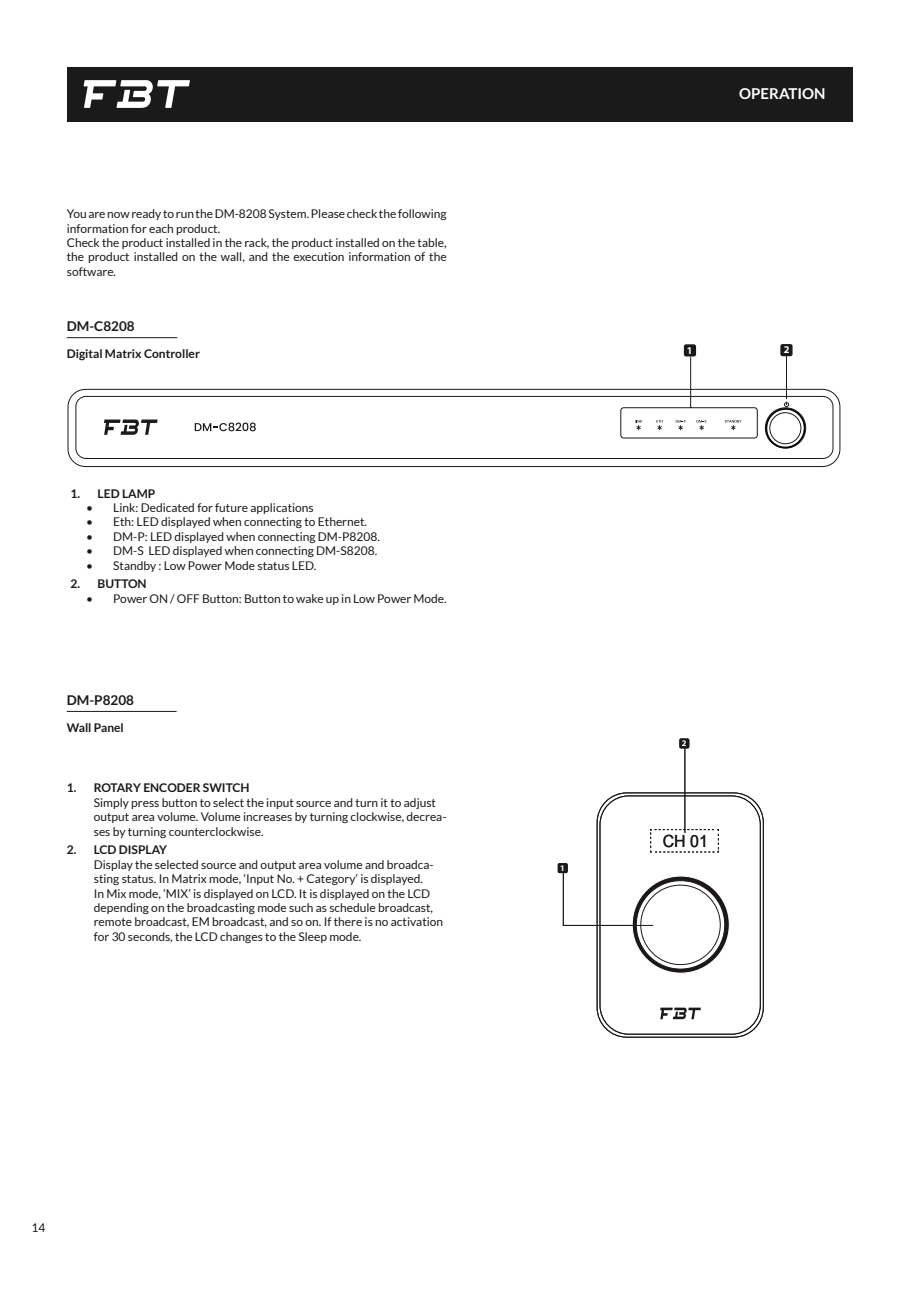
<style>
.page{position:relative;width:919px;height:1289px;background:#fff}
.page>*{position:absolute;margin:0;border:0;box-sizing:border-box;transform-origin:0 0}
.t1{font:16.8px "Arial";color:#1a1a1a;scale:.95 1}
.t2{font:700 15px "Lato";color:#fff}
.t3{font:700 13.5px "Lato";color:#1a1a1a}
.t4{font:12px/14.4px "Lato";color:#1a1a1a}
.t5{font:700 12px "Lato";color:#1a1a1a}
.t6{font:700 10.35px "Myriad Pro";color:#fff}
.t7{font:700 8.55px "Myriad Pro";color:#fff}
</style>
<div class="page">
<div style="left:67px;top:67px;width:785px;height:54px;background:#1a1a1a"></div>
<svg style="left:84px;top:80px;width:106px;height:28px"></svg>
<div style="left:68px;top:389px;width:772px;height:78px;border:1px solid #1a1a1a;border-radius:18px"></div>
<div style="left:76px;top:396px;width:757px;height:62px;border:1px solid #1a1a1a;border-radius:10px"></div>
<div style="left:683px;top:344px;width:13px;height:12px;background:#1a1a1a;border-radius:2px"></div>
<div style="left:780px;top:344px;width:12px;height:12px;background:#1a1a1a;border-radius:2px"></div>
<svg style="left:104px;top:419px;width:53px;height:16px"></svg>
<svg style="left:195px;top:422px;width:61px;height:9px"></svg>
<svg style="left:620px;top:355px;width:187px;height:94px"></svg>
<hr style="left:67px;top:337px;width:110px;height:1px;background:#1a1a1a">
<hr style="left:67px;top:711px;width:110px;height:1px;background:#1a1a1a">
<div style="left:597px;top:792px;width:166px;height:245px;border:1px solid #1a1a1a;border-radius:30px"></div>
<svg style="left:632px;top:876px;width:97px;height:97px"></svg>
<svg style="left:636px;top:880px;width:88px;height:89px"></svg>
<div style="left:640px;top:885px;width:80px;height:79px;background:#fff;border-radius:50%"></div>
<div style="left:599px;top:795px;width:161px;height:239px;border:1px solid #1a1a1a;border-radius:29px"></div>
<svg style="left:650px;top:829px;width:69px;height:23px"></svg>
<div style="left:557px;top:863px;width:10px;height:10px;background:#1a1a1a;border-radius:2px"></div>
<svg style="left:562px;top:872px;width:91px;height:54px"></svg>
<div style="left:679px;top:738px;width:10px;height:10px;background:#1a1a1a;border-radius:2px"></div>
<hr style="left:684px;top:748px;width:1px;height:84px;background:#1a1a1a">
<svg style="left:660px;top:1007px;width:40px;height:12px"></svg>
<p class="t4" style="left:67px;top:206px;width:381px">You are now ready to run the DM-8208 System. Please check the following information for each product.<br>Check the product installed in the rack, the product installed on the table, the product installed on the wall, and the execution information of the software.</p>
<p class="t3" style="left:67px;top:317px;width:69px">DM-C8208</p>
<p class="t5" style="left:67px;top:346px;width:135px">Digital Matrix Controller</p>
<p class="t5" style="left:71px;top:486px;width:86px">1. LED LAMP</p>
<p class="t4" style="left:86px;top:500px;width:229px">• Link: Dedicated for future applications</p>
<p class="t4" style="left:86px;top:514px;width:282px">• Eth: LED displayed when connecting to Ethernet.</p>
<p class="t4" style="left:86px;top:529px;width:295px">• DM-P: LED displayed when connecting DM-P8208.</p>
<p class="t4" style="left:86px;top:543px;width:292px">• DM-S LED displayed when connecting DM-S8208.</p>
<p class="t4" style="left:86px;top:558px;width:232px">• Standby : Low Power Mode status LED.</p>
<p class="t5" style="left:71px;top:576px;width:78px">2. BUTTON</p>
<p class="t4" style="left:86px;top:591px;width:362px">• Power ON / OFF Button: Button to wake up in Low Power Mode.</p>
<p class="t3" style="left:67px;top:691px;width:69px">DM-P8208</p>
<p class="t5" style="left:67px;top:719px;width:59px">Wall Panel</p>
<p class="t5" style="left:67px;top:780px;width:184px">1. ROTARY ENCODER SWITCH</p>
<p class="t4" style="left:94px;top:795px;width:354px">Simply press button to select the input source and turn it to adjust output area volume. Volume increases by turning clockwise, decrea&shy;ses by turning counterclockwise.</p>
<p class="t5" style="left:67px;top:842px;width:102px">2. LCD DISPLAY</p>
<p class="t4" style="left:94px;top:856px;width:351px">Display the selected source and output area volume and broadca&shy;sting status. In Matrix mode, ‘Input No. + Category’ is displayed.<br>In Mix mode, ‘MIX’ is displayed on LCD. It is displayed on the LCD depending on the broadcasting mode such as schedule broadcast, remote broadcast, EM broadcast, and so on. If there is no activation for 30 seconds, the LCD changes to the Sleep mode.</p>
<p class="t4" style="left:31px;top:1219px;width:15px">14</p>
<p class="t2" style="left:739px;top:84px;width:88px">OPERATION</p>
<p class="t6" style="left:686px;top:344px;width:7px">1</p>
<p class="t6" style="left:783px;top:343px;width:7px">2</p>
<p class="t7" style="left:560px;top:862px;width:6px">1</p>
<p class="t7" style="left:681px;top:738px;width:6px">2</p>
<h1 class="t1" style="left:662px;top:831px;width:49px">CH 01</h1>
</div>
